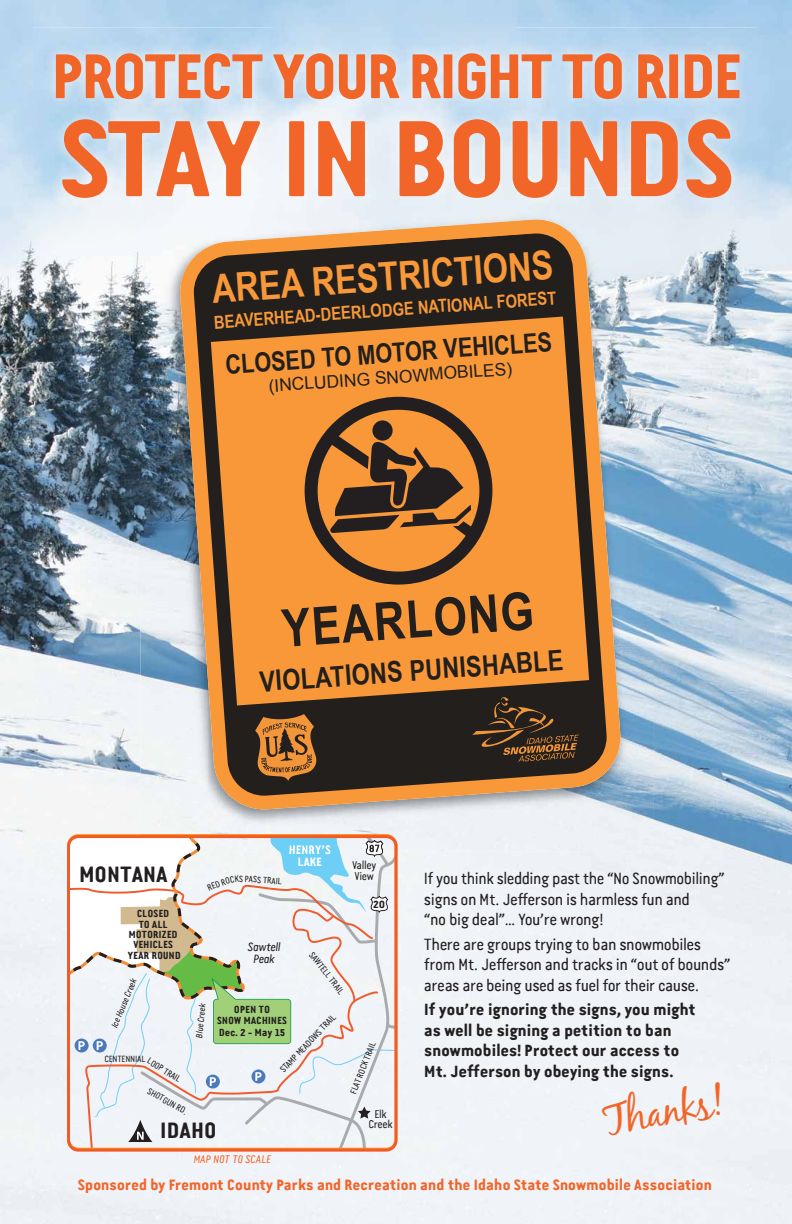
<style>
.page{position:relative;width:792px;height:1224px;background:#fff}
.page>*{position:absolute;margin:0;border:0;box-sizing:border-box;transform-origin:0 0}
.t1{font:700 108px "Van Condensed LF";letter-spacing:-.05em;color:#f26529}
.t2{font:700 63px "Van Condensed LF";letter-spacing:-.075em;color:#f26529}
.t3{font:700 52.3px "Arial Narrow";color:#221f1d}
.t4{font:42px "Black Jack";color:#f26529}
.t5{font:700 39.6px "Arial Narrow";color:#f89838}
.t6{font:700 28.4px "Arial Narrow";color:#221f1d}
.t7{font:700 26.5px "Arial Narrow";color:#221f1d}
.t8{font:700 22.2px "Van Condensed LF";letter-spacing:-.03em;color:#231f20}
.t9{font:700 18px "Arial Narrow";color:#f89838}
.t10{font:17.4px "Arial";color:#221f1d}
.t11{font:16.2px/20.5px "Van Condensed LF";letter-spacing:-.03em;color:#231f20}
.t12{font:700 16.2px/20.5px "Van Condensed LF";letter-spacing:-.03em;color:#231f20}
.t13{font:700 15px "Van Condensed LF";letter-spacing:-.03em;color:#f26529}
.t14{font:italic 12px/11.8px "Van Condensed LF";letter-spacing:-.03em;color:#231f20;text-align:center}
.t15{font:700 12px/11.8px "Van Condensed LF";letter-spacing:-.03em;color:#fff;text-align:center}
.t16{font:11.2px/10.2px "Van Condensed LF";letter-spacing:-.03em;color:#231f20;text-align:center}
.t17{font:italic 11px "Van Condensed LF";letter-spacing:-.03em;color:#f2672a}
.t18{font:700 10.7px "Van Condensed LF";color:#231f20}
.t19{font:700 10.3px/10.3px "Van Condensed LF";letter-spacing:-.025em;color:#231f20;text-align:center}
.t20{font:9px "Van Condensed LF";letter-spacing:-.03em;color:#231f20}
.t21{font:italic 9px "Van Condensed LF";color:#231f20}
</style>
<div class="page">
<img style="left:0;top:35px;width:34px;height:1189px">
<img style="left:724px;top:35px;width:68px;height:1189px">
<img style="left:33px;top:214px;width:107px;height:626px">
<img style="left:654px;top:245px;width:70px;height:454px">
<img style="left:620px;top:699px;width:104px;height:525px">
<div style="left:397px;top:851px;width:188px;height:198px;background:#f0f3f8"></div>
<div style="left:172px;top:1049px;width:414px;height:175px;background:#f0f3f8"></div>
<img style="left:140px;top:245px;width:69px;height:589px">
<img style="left:620px;top:245px;width:34px;height:35px">
<img style="left:586px;top:280px;width:68px;height:571px">
<img style="left:243px;top:809px;width:343px;height:42px">
<img style="left:140px;top:834px;width:257px;height:1px">
<svg style="left:180px;top:245px;width:440px;height:564px;background:#736150"></svg>
<svg style="left:211px;top:317px;width:378px;height:389px;background:#dd8834"></svg>
<svg style="left:472px;top:696px;width:107px;height:66px;background:#403020"></svg>
<svg style="left:255px;top:714px;width:61px;height:67px;background:#9b642d"></svg>
<svg style="left:305px;top:397px;width:187px;height:188px;background:#a2672e"></svg>
<img style="left:516px;top:27px;width:241px;height:187px">
<div style="left:654px;top:214px;width:103px;height:31px;background:#e3ecf3"></div>
<img style="left:140px;top:188px;width:514px;height:57px">
<img style="left:212px;top:220px;width:368px;height:25px">
<svg style="left:67px;top:835px;width:330px;height:317px;background:#f0693a"></svg>
<svg style="left:69px;top:836px;width:327px;height:313px"></svg>
<h2 class="t2" style="left:50px;top:37px;width:695px">PROTECT YOUR RIGHT TO RIDE</h2>
<h1 class="t1" style="left:57px;top:92px;width:681px">STAY IN BOUNDS</h1>
<h3 class="t5" style="left:210px;top:259px;width:343px;rotate:-4deg">AREA RESTRICTIONS</h3>
<p class="t9" style="left:213px;top:308px;width:345px;rotate:-4deg">BEAVERHEAD-DEERLODGE NATIONAL FOREST</p>
<h3 class="t7" style="left:224px;top:344px;width:329px;rotate:-4deg">CLOSED TO MOTOR VEHICLES</h3>
<p class="t10" style="left:268px;top:374px;width:246px;rotate:-4deg">(INCLUDING SNOWMOBILES)</p>
<h3 class="t3" style="left:279px;top:589px;width:254px;rotate:-4deg">YEARLONG</h3>
<h3 class="t6" style="left:258px;top:660px;width:306px;rotate:-4deg">VIOLATIONS PUNISHABLE</h3>
<h3 class="t8" style="left:79px;top:860px;width:91px">MONTANA</h3>
<p class="t15" style="left:289px;top:844px;width:44px">HENRY’S<br>LAKE</p>
<p class="t20" style="left:257px;top:874px;width:27px;rotate:4deg">S TRAIL</p>
<p class="t16" style="left:352px;top:859px;width:26px;line-height:11px;text-align:left">Valley<br>View</p>
<p class="t18" style="left:373px;top:898px;width:13px">20</p>
<p class="t19" style="left:128px;top:909px;width:55px">CLOSED<br>TO ALL<br>MOTORIZED<br>VEHICLES<br>YEAR ROUND</p>
<p class="t14" style="left:247px;top:941px;width:34px">Sawtell<br>Peak</p>
<p class="t20" style="left:315px;top:949px;width:53px;rotate:52deg">SAWTELL TRAIL</p>
<p class="t21" style="left:108px;top:1025px;width:54px;rotate:-67deg">Ice House Creek</p>
<p class="t21" style="left:193px;top:1038px;width:36px;rotate:-84deg">Blue Creek</p>
<p class="t19" style="left:217px;top:1005px;width:72px">OPEN TO<br>SNOW MACHINES</p>
<p class="t19" style="left:219px;top:1027px;width:68px">Dec. 2 - May 15</p>
<p class="t20" style="left:277px;top:1067px;width:78px;rotate:-46deg">STAMP MEADOWS TRAIL</p>
<p class="t20" style="left:348px;top:1092px;width:57px;rotate:-69deg">FLAT ROCK TRAIL</p>
<p class="t20" style="left:104px;top:1053px;width:43px">CENTENNIAL</p>
<p class="t20" style="left:151px;top:1055px;width:40px;rotate:32deg">LOOP TRAIL</p>
<p class="t20" style="left:151px;top:1085px;width:46px;rotate:30deg">SHOTGUN RD.</p>
<p class="t16" style="left:368px;top:1109px;width:26px">Elk<br>Creek</p>
<h3 class="t8" style="left:160px;top:1116px;width:58px">IDAHO</h3>
<p class="t17" style="left:193px;top:1153px;width:79px">MAP NOT TO SCALE</p>
<p class="t11" style="left:424px;top:868px;width:302px">If you think sledding past the “No Snowmobiling” signs on Mt. Jefferson is harmless fun and<br>“no big deal”… You’re wrong!</p>
<p class="t11" style="left:424px;top:934px;width:308px">There are groups trying to ban snowmobiles from Mt. Jefferson and tracks in “out of bounds” areas are being used as fuel for their cause.</p>
<p class="t12" style="left:424px;top:999px;width:273px">If you’re ignoring the signs, you might as well be signing a petition to ban snowmobiles! Protect our access to Mt. Jefferson by obeying the signs.</p>
<h3 class="t4" style="left:600px;top:1095px;width:123px;rotate:-9deg">Thanks!</h3>
<p class="t13" style="left:77px;top:1175px;width:636px">Sponsored by Fremont County Parks and Recreation and the Idaho State Snowmobile Association</p>
</div>
